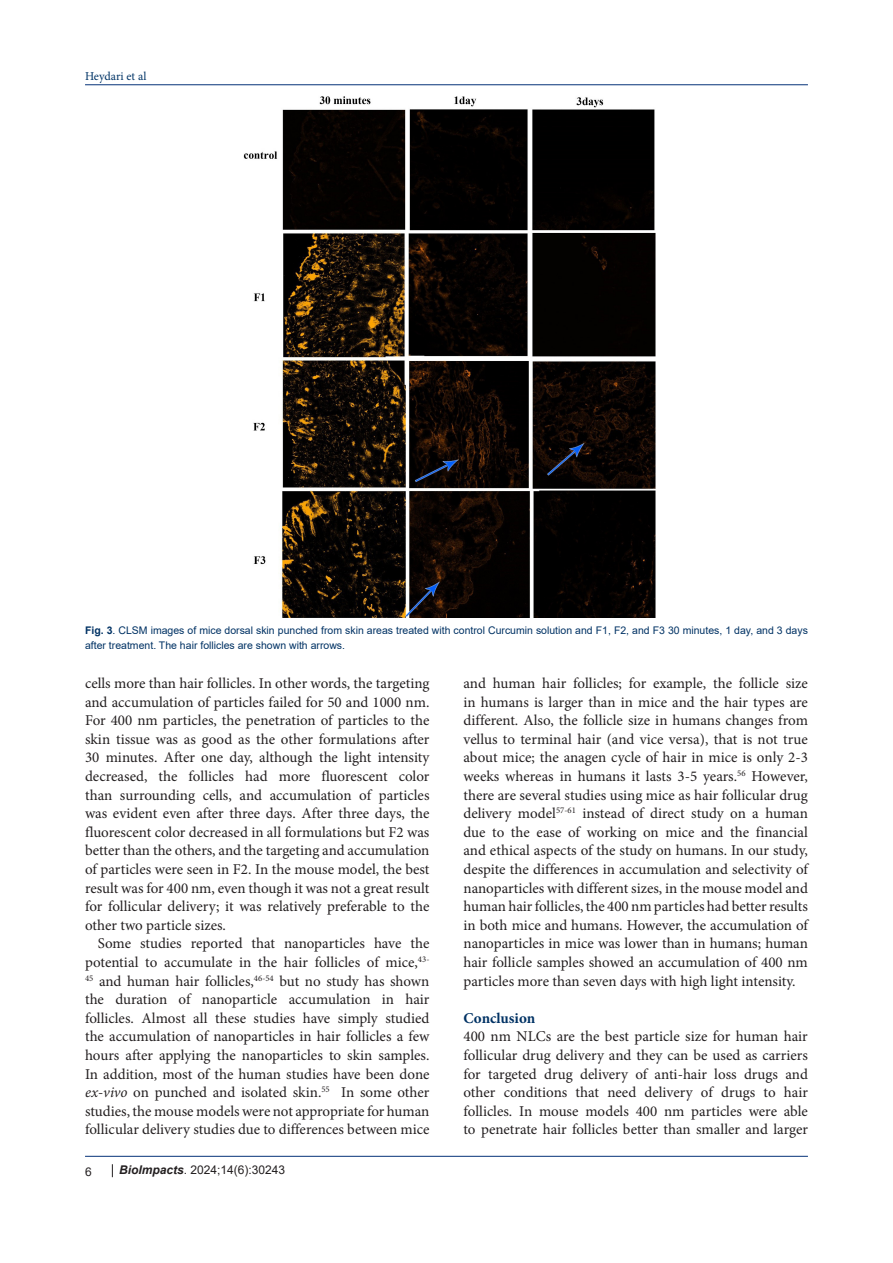
<style>
.page{position:relative;width:893px;height:1263px;background:#fff}
.page>*{position:absolute;margin:0;border:0;box-sizing:border-box;transform-origin:0 0}
.t1{font:15px/18.6px "Minion Pro";color:#231f20;text-align:justify}
.List_Paragraph{font:700 15px "Minion Pro";color:#003264}
.t2{font:12px "Arial";color:#231f20}
.t3{font:12px "Minion Pro";color:#003466}
.t4{font:10.5px/15px "Arial";color:#003264}
.s1{font-weight:700}
.s2{font-style:italic}
.s3{font-weight:700;font-style:italic}
</style>
<div class="page">
<hr style="left:85px;top:84px;width:723px;height:1px;background:#053278">
<hr style="left:85px;top:1156px;width:723px;height:1px;background:#053278">
<svg style="left:112px;top:1164px;width:1px;height:13px"></svg>
<img style="left:243px;top:96px;width:413px;height:522px">
<p class="t3" style="left:85px;top:68px;width:63px">Heydari et al</p>
<p class="t4" style="left:85px;top:623px;width:724px"><span class="s1">Fig. 3</span>. CLSM images of mice dorsal skin punched from skin areas treated with control Curcumin solution and F1, F2, and F3 30 minutes, 1 day, and 3 days after treatment. The hair follicles are shown with arrows.</p>
<p class="t1" style="left:85px;top:674px;width:346px">cells more than hair follicles. In other words, the targeting and accumulation of particles failed for 50 and 1000 nm.<br>For 400 nm particles, the penetration of particles to the skin tissue was as good as the other formulations after 30 minutes. After one day, although the light intensity decreased, the follicles had more fluorescent color than surrounding cells, and accumulation of particles was evident even after three days. After three days, the fluorescent color decreased in all formulations but F2 was better than the others, and the targeting and accumulation of particles were seen in F2. In the mouse model, the best result was for 400 nm, even though it was not a great result for follicular delivery; it was relatively preferable to the other two particle sizes.</p>
<p class="t1" style="left:85px;top:934px;width:346px;text-indent:13px">Some studies reported that nanoparticles have the potential to accumulate in the hair follicles of mice,<sup>43- 45</sup> and human hair follicles,<sup>46-54</sup> but no study has shown the duration of nanoparticle accumulation in hair follicles. Almost all these studies have simply studied the accumulation of nanoparticles in hair follicles a few hours after applying the nanoparticles to skin samples.<br>In addition, most of the human studies have been done <span class="s2">ex-vivo</span> on punched and isolated skin.<sup>55</sup> In some other studies, the mouse models were not appropriate for human follicular delivery studies due to differences between mice</p>
<p class="t2" style="left:85px;top:1163px;width:8px">6</p>
<p class="t2" style="left:119px;top:1162px;width:168px"><span class="s3">BioImpacts</span>. 2024;14(6):30243</p>
<p class="t1" style="left:463px;top:674px;width:346px">and human hair follicles; for example, the follicle size in humans is larger than in mice and the hair types are different. Also, the follicle size in humans changes from vellus to terminal hair (and vice versa), that is not true about mice; the anagen cycle of hair in mice is only 2-3 weeks whereas in humans it lasts 3-5 years.<sup>56</sup> However, there are several studies using mice as hair follicular drug delivery model<sup>57-61</sup> instead of direct study on a human due to the ease of working on mice and the financial and ethical aspects of the study on humans. In our study, despite the differences in accumulation and selectivity of nanoparticles with different sizes, in the mouse model and human hair follicles, the 400 nm particles had better results in both mice and humans. However, the accumulation of nanoparticles in mice was lower than in humans; human hair follicle samples showed an accumulation of 400 nm particles more than seven days with high light intensity.</p>
<p class="List_Paragraph" style="left:463px;top:1007px;width:73px">Conclusion</p>
<p class="t1" style="left:463px;top:1027px;width:346px">400 nm NLCs are the best particle size for human hair follicular drug delivery and they can be used as carriers for targeted drug delivery of anti-hair loss drugs and other conditions that need delivery of drugs to hair follicles. In mouse models 400 nm particles were able to penetrate hair follicles better than smaller and larger</p>
</div>
